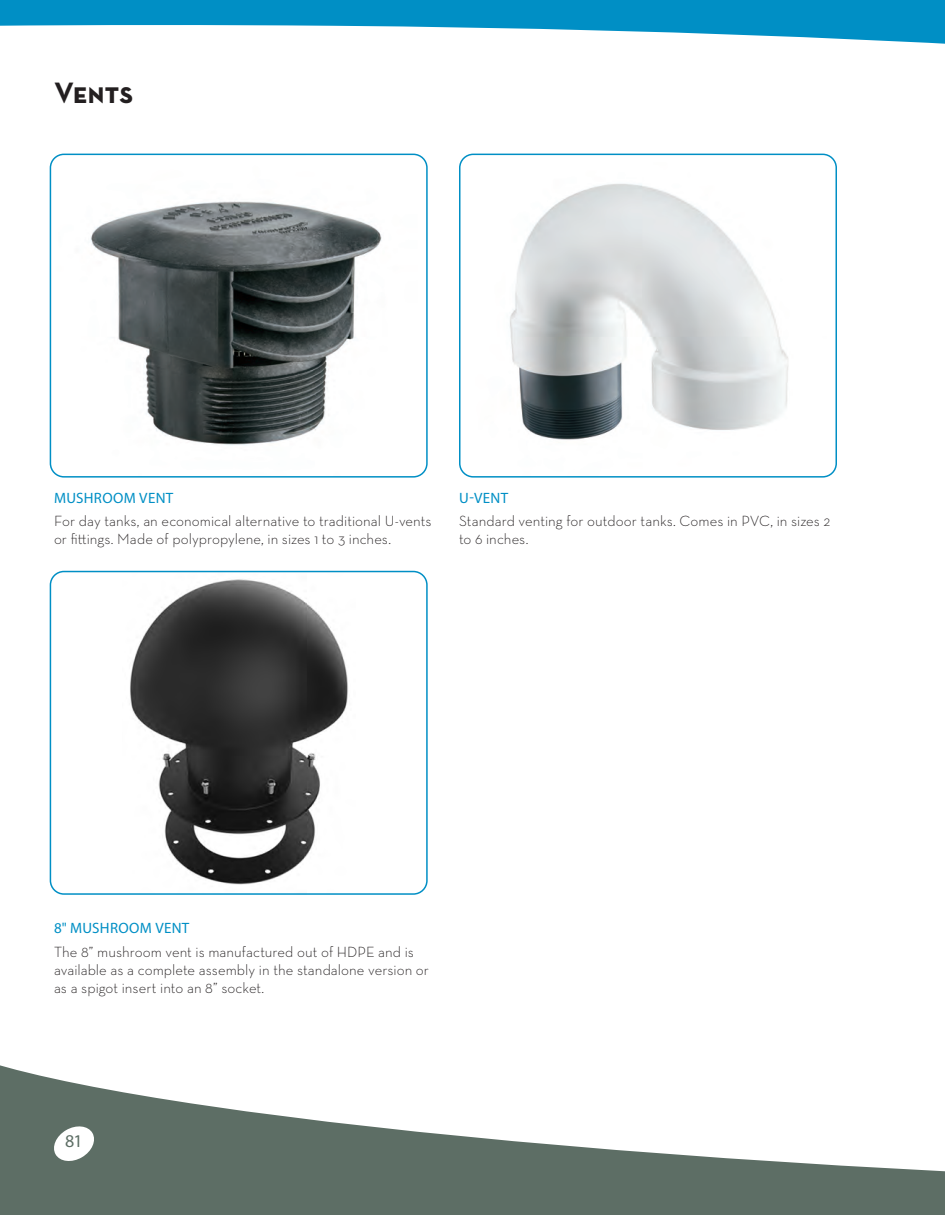
<style>
.page{position:relative;width:945px;height:1215px;background:#fff}
.page>*{position:absolute;margin:0;border:0;box-sizing:border-box;transform-origin:0 0}
.t1{font:700 30px "Neutraface Text";color:#231f20}
.t2{font:18px "Myriad Pro";color:#5d6e65}
.Ch_text_small{font:300 15px/18px "Neutraface Text";color:#231f20}
.Ch_text_small_subhead{font:15px "Myriad Pro";letter-spacing:.025em;color:#008fc5}
</style>
<div class="page">
<svg style="left:0;top:1065px;width:945px;height:150px;fill:#5d6e65"></svg>
<svg style="left:0;top:0;width:945px;height:154px"></svg>
<svg style="left:51px;top:1124px;width:46px;height:39px"></svg>
<img style="left:460px;top:154px;width:376px;height:321px">
<div style="left:459px;top:154px;width:378px;height:324px;border:2px solid #008fc5;border-radius:14px"></div>
<img style="left:50px;top:154px;width:376px;height:321px">
<div style="left:50px;top:154px;width:378px;height:324px;border:2px solid #008fc5;border-radius:14px"></div>
<img style="left:130px;top:579px;width:218px;height:306px">
<div style="left:50px;top:571px;width:378px;height:324px;border:2px solid #008fc5;border-radius:14px"></div>
<p class="t1" style="left:54px;top:73px;width:81px">Vents</p>
<p class="Ch_text_small_subhead" style="left:54px;top:488px;width:121px">MUSHROOM VENT</p>
<p class="Ch_text_small" style="left:54px;top:512px;width:379px">For day tanks, an economical alternative to traditional U-vents or fittings. Made of polypropylene, in sizes 1 to 3 inches.</p>
<p class="Ch_text_small_subhead" style="left:459px;top:488px;width:50px">U-VENT</p>
<p class="Ch_text_small" style="left:459px;top:512px;width:373px">Standard venting for outdoor tanks. Comes in PVC, in sizes 2 to 6 inches.</p>
<p class="Ch_text_small_subhead" style="left:54px;top:919px;width:137px">8" MUSHROOM VENT</p>
<p class="Ch_text_small" style="left:54px;top:942px;width:377px">The 8” mushroom vent is manufactured out of HDPE and is available as a complete assembly in the standalone version or as a spigot insert into an 8” socket.</p>
<p class="t2" style="left:65px;top:1130px;width:19px">81</p>
</div>
